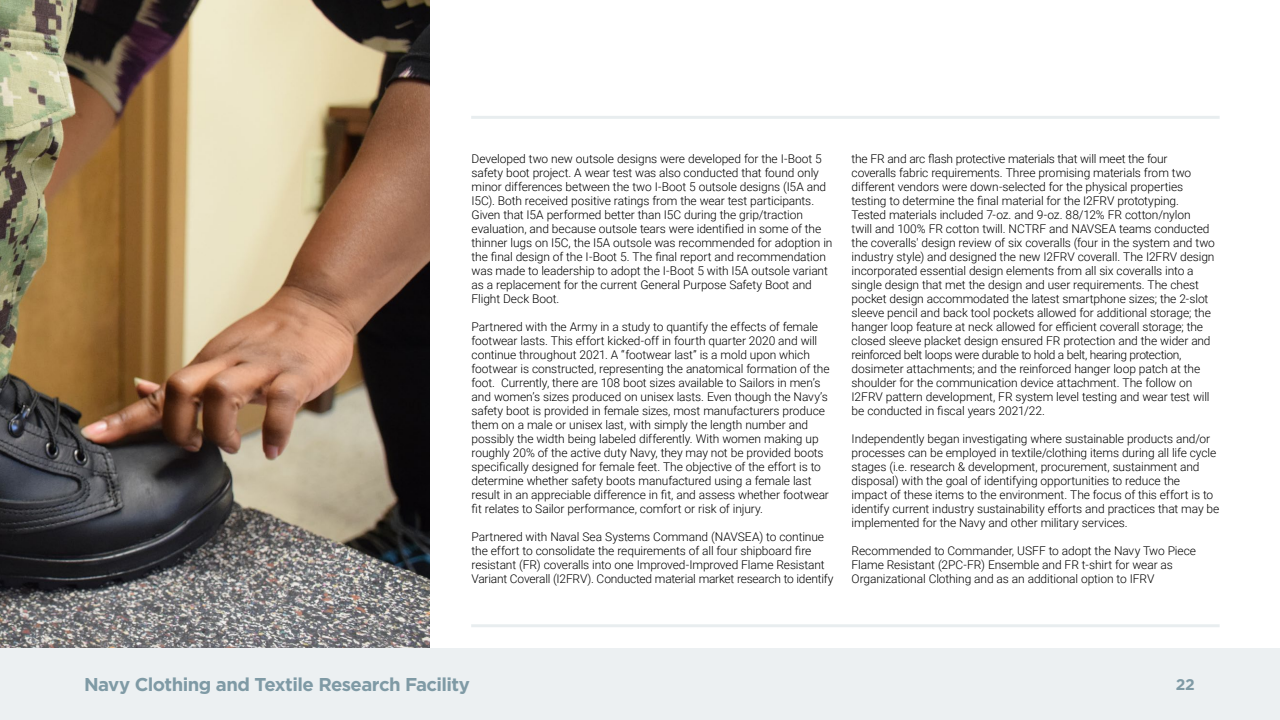
<style>
.page{position:relative;width:1280px;height:720px;background:#fff}
.page>*{position:absolute;margin:0;border:0;box-sizing:border-box;transform-origin:0 0}
.t1{font:700 18.6px "Gotham";letter-spacing:-.03em;color:#7f9aa5}
.t2{font:700 15.5px "Gotham";color:#7f9aa5}
.t3{font:300 12px/14px "Roboto";letter-spacing:-.01em;color:#000}
</style>
<div class="page">
<div style="left:0;top:648px;width:1280px;height:72px;background:#ecf0f2"></div>
<hr style="left:471px;top:116px;width:749px;height:3px;background:#b3c4cb">
<hr style="left:471px;top:624px;width:749px;height:3px;background:#b3c4cb">
<img style="left:0;top:0;width:430px;height:648px">
<p class="t3" style="left:472px;top:151px;width:362px">Developed two new outsole designs were developed for the I-Boot 5 safety boot project. A wear test was also conducted that found only minor differences between the two I-Boot 5 outsole designs (I5A and I5C). Both received positive ratings from the wear test participants.<br>Given that I5A performed better than I5C during the grip/traction evaluation, and because outsole tears were identified in some of the thinner lugs on I5C, the I5A outsole was recommended for adoption in the final design of the I-Boot 5. The final report and recommendation was made to leadership to adopt the I-Boot 5 with I5A outsole variant as a replacement for the current General Purpose Safety Boot and Flight Deck Boot.</p>
<p class="t3" style="left:472px;top:319px;width:360px">Partnered with the Army in a study to quantify the effects of female footwear lasts. This effort kicked-off in fourth quarter 2020 and will continue throughout 2021. A “footwear last” is a mold upon which footwear is constructed, representing the anatomical formation of the foot. Currently, there are 108 boot sizes available to Sailors in men’s and women’s sizes produced on unisex lasts. Even though the Navy’s safety boot is provided in female sizes, most manufacturers produce them on a male or unisex last, with simply the length number and possibly the width being labeled differently. With women making up roughly 20% of the active duty Navy, they may not be provided boots specifically designed for female feet. The objective of the effort is to determine whether safety boots manufactured using a female last result in an appreciable difference in fit, and assess whether footwear fit relates to Sailor performance, comfort or risk of injury.</p>
<p class="t3" style="left:472px;top:529px;width:364px">Partnered with Naval Sea Systems Command (NAVSEA) to continue the effort to consolidate the requirements of all four shipboard fire resistant (FR) coveralls into one Improved-Improved Flame Resistant Variant Coverall (I2FRV). Conducted material market research to identify</p>
<p class="t3" style="left:852px;top:151px;width:365px">the FR and arc flash protective materials that will meet the four coveralls fabric requirements. Three promising materials from two different vendors were down-selected for the physical properties testing to determine the final material for the I2FRV prototyping.<br>Tested materials included 7-oz. and 9-oz. 88/12% FR cotton/nylon<br>twill and 100% FR cotton twill. NCTRF and NAVSEA teams conducted the coveralls' design review of six coveralls (four in the system and two industry style) and designed the new I2FRV coverall. The I2FRV design incorporated essential design elements from all six coveralls into a single design that met the design and user requirements. The chest pocket design accommodated the latest smartphone sizes; the 2-slot sleeve pencil and back tool pockets allowed for additional storage; the hanger loop feature at neck allowed for efficient coverall storage; the closed sleeve placket design ensured FR protection and the wider and reinforced belt loops were durable to hold a belt, hearing protection, dosimeter attachments; and the reinforced hanger loop patch at the shoulder for the communication device attachment. The follow on I2FRV pattern development, FR system level testing and wear test will be conducted in fiscal years 2021/22.</p>
<p class="t3" style="left:852px;top:431px;width:369px">Independently began investigating where sustainable products and/or processes can be employed in textile/clothing items during all life cycle stages (i.e. research &amp; development, procurement, sustainment and disposal) with the goal of identifying opportunities to reduce the<br>impact of these items to the environment. The focus of this effort is to identify current industry sustainability efforts and practices that may be implemented for the Navy and other military services.</p>
<p class="t3" style="left:852px;top:543px;width:346px">Recommended to Commander, USFF to adopt the Navy Two Piece<br>Flame Resistant (2PC-FR) Ensemble and FR t-shirt for wear as<br>Organizational Clothing and as an additional option to IFRV</p>
<h1 class="t1" style="left:84px;top:673px;width:387px">Navy Clothing and Textile Research Facility</h1>
<p class="t2" style="left:1176px;top:674px;width:20px">22</p>
</div>
